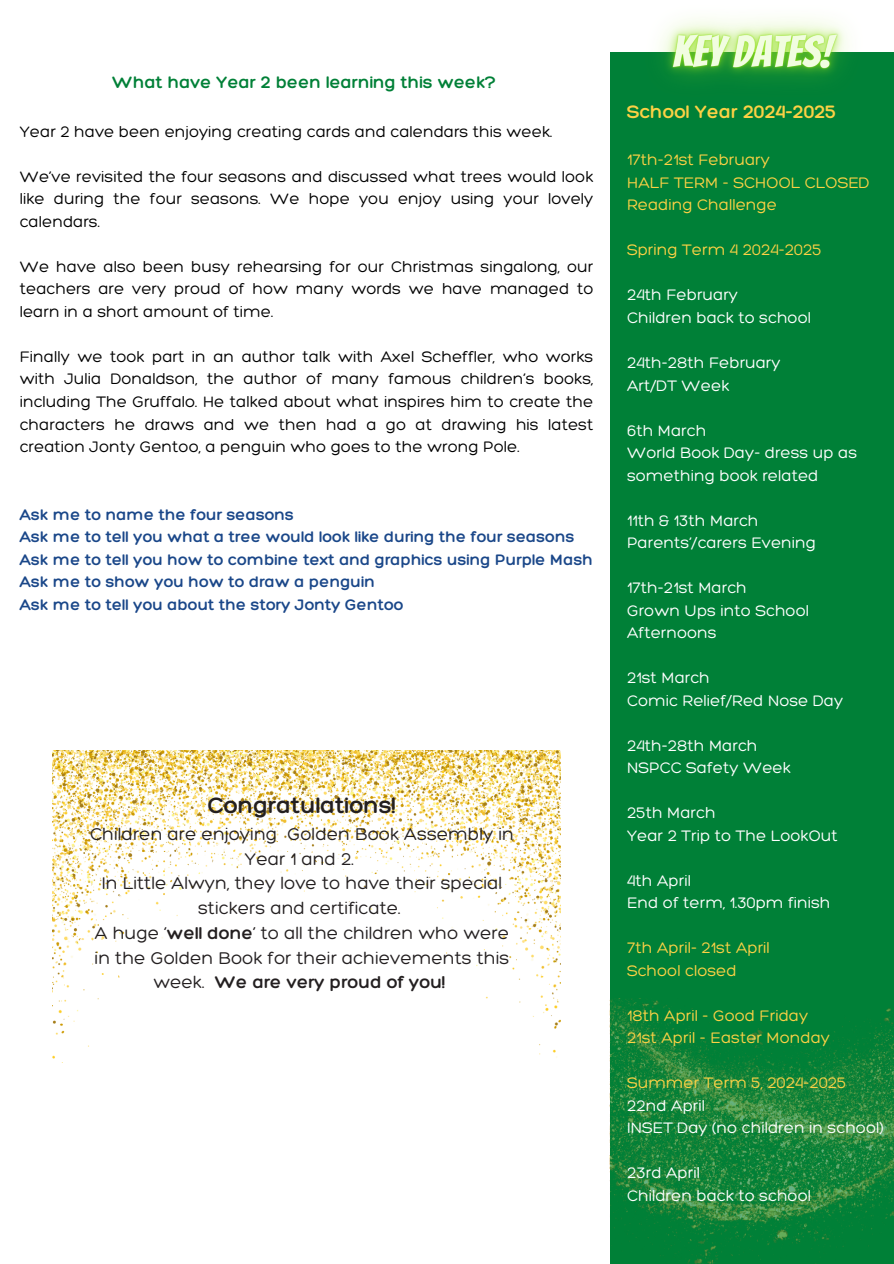
<style>
.page{position:relative;width:894px;height:1264px;background:#fff}
.page>*{position:absolute;margin:0;border:0;box-sizing:border-box;transform-origin:0 0}
.t1{font:300 24px "Hero";color:#231f20}
.t2{font:300 19.5px "Hero";color:#fcd145}
.t3{font:300 18.45px/24.8px "Hero";color:#231f20;text-align:center}
.t4{font:300 18px "Hero";color:#008037}
.t5{font:300 16.5px/22.5px "Hero";color:#000;text-align:justify}
.t6{font:300 16.5px/22.5px "Hero";color:#fff}
.t7{font:300 16.5px "Hero";color:#1a4789}
.t8{font:300 16.5px "Hero";color:#fcd145}
.s1{font-style:inherit}
</style>
<div class="page">
<div style="left:609px;top:52px;width:284px;height:1211px;background:#008037"></div>
<img style="left:609px;top:998px;width:284px;height:265px">
<img style="left:53px;top:750px;width:507px;height:313px">
<img style="left:659px;top:18px;width:189px;height:61px">
<h2 class="t4" style="left:112px;top:71px;width:385px">What have Year 2 been learning this week?</h2>
<p class="t5" style="left:20px;top:120px;width:534px">Year 2 have been enjoying creating cards and calendars this week.</p>
<p class="t5" style="left:20px;top:165px;width:575px">We’ve revisited the four seasons and discussed what trees would look like during the four seasons. We hope you enjoy using your lovely calendars.</p>
<p class="t5" style="left:20px;top:255px;width:575px">We have also been busy rehearsing for our Christmas singalong, our teachers are very proud of how many words we have managed to learn in a short amount of time.</p>
<p class="t5" style="left:20px;top:345px;width:575px">Finally we took part in an author talk with Axel Scheffler, who works with Julia Donaldson, the author of many famous children’s books, including The Gruffalo. He talked about what inspires him to create the characters he draws and we then had a go at drawing his latest creation Jonty Gentoo, a penguin who goes to the wrong Pole.</p>
<p class="t7" style="left:20px;top:504px;width:276px">Ask me to name the four seasons</p>
<p class="t7" style="left:20px;top:526px;width:556px">Ask me to tell you what a tree would look like during the four seasons</p>
<p class="t7" style="left:20px;top:549px;width:574px">Ask me to tell you how to combine text and graphics using Purple Mash</p>
<p class="t7" style="left:20px;top:571px;width:357px">Ask me to show you how to draw a penguin</p>
<p class="t7" style="left:20px;top:594px;width:385px">Ask me to tell you about the story Jonty Gentoo</p>
<p class="t1" style="left:208px;top:790px;width:190px">Congratulations!</p>
<p class="t3" style="left:90px;top:821px;width:425px">Children are enjoying Golden Book Assembly in Year 1 and 2.<br>In Little Alwyn, they love to have their special stickers and certificate.<br>A huge ‘<span class="s1">well done</span>’ to all the children who were in the Golden Book for their achievements this week. <span class="s1">We are very proud of you!</span></p>
<p class="t2" style="left:627px;top:100px;width:211px">School Year 2024-2025</p>
<h2 class="t8" style="left:627px;top:150px;width:144px">17th-21st February</h2>
<p class="t8" style="left:627px;top:172px;width:244px">HALF TERM - SCHOOL CLOSED</p>
<h2 class="t8" style="left:627px;top:195px;width:151px">Reading Challenge</h2>
<p class="t8" style="left:627px;top:240px;width:196px">Spring Term 4 2024-2025</p>
<p class="t6" style="left:627px;top:283px;width:112px">24th February</p>
<p class="t6" style="left:627px;top:306px;width:185px">Children back to school</p>
<p class="t6" style="left:627px;top:351px;width:155px">24th-28th February</p>
<p class="t6" style="left:627px;top:373px;width:104px">Art/DT Week</p>
<p class="t6" style="left:627px;top:418px;width:81px">6th March</p>
<p class="t6" style="left:627px;top:441px;width:232px">World Book Day- dress up as something book related</p>
<p class="t6" style="left:627px;top:508px;width:133px">11th &amp; 13th March</p>
<p class="t6" style="left:627px;top:531px;width:190px">Parents’/carers Evening</p>
<p class="t6" style="left:627px;top:576px;width:121px">17th-21st March</p>
<p class="t6" style="left:627px;top:598px;width:183px">Grown Ups into School<br>Afternoons</p>
<p class="t6" style="left:627px;top:666px;width:84px">21st March</p>
<p class="t6" style="left:627px;top:688px;width:217px">Comic Relief/Red Nose Day</p>
<p class="t6" style="left:627px;top:733px;width:132px">24th-28th March</p>
<p class="t6" style="left:627px;top:756px;width:165px">NSPCC Safety Week</p>
<p class="t6" style="left:627px;top:801px;width:90px">25th March</p>
<p class="t6" style="left:627px;top:823px;width:212px">Year 2 Trip to The LookOut</p>
<p class="t6" style="left:627px;top:868px;width:65px">4th April</p>
<p class="t6" style="left:627px;top:891px;width:205px">End of term, 1.30pm finish</p>
<p class="t8" style="left:627px;top:937px;width:144px">7th April- 21st April</p>
<p class="t8" style="left:627px;top:960px;width:111px">School closed</p>
<p class="t8" style="left:627px;top:1005px;width:183px">18th April - Good Friday</p>
<p class="t8" style="left:627px;top:1027px;width:204px">21st April - Easter Monday</p>
<p class="t8" style="left:627px;top:1072px;width:221px">Summer Term 5, 2024-2025</p>
<p class="t6" style="left:627px;top:1093px;width:79px">22nd April</p>
<p class="t6" style="left:627px;top:1116px;width:258px">INSET Day (no children in school)</p>
<p class="t6" style="left:627px;top:1161px;width:74px">23rd April</p>
<p class="t6" style="left:627px;top:1183px;width:185px">Children back to school</p>
</div>
